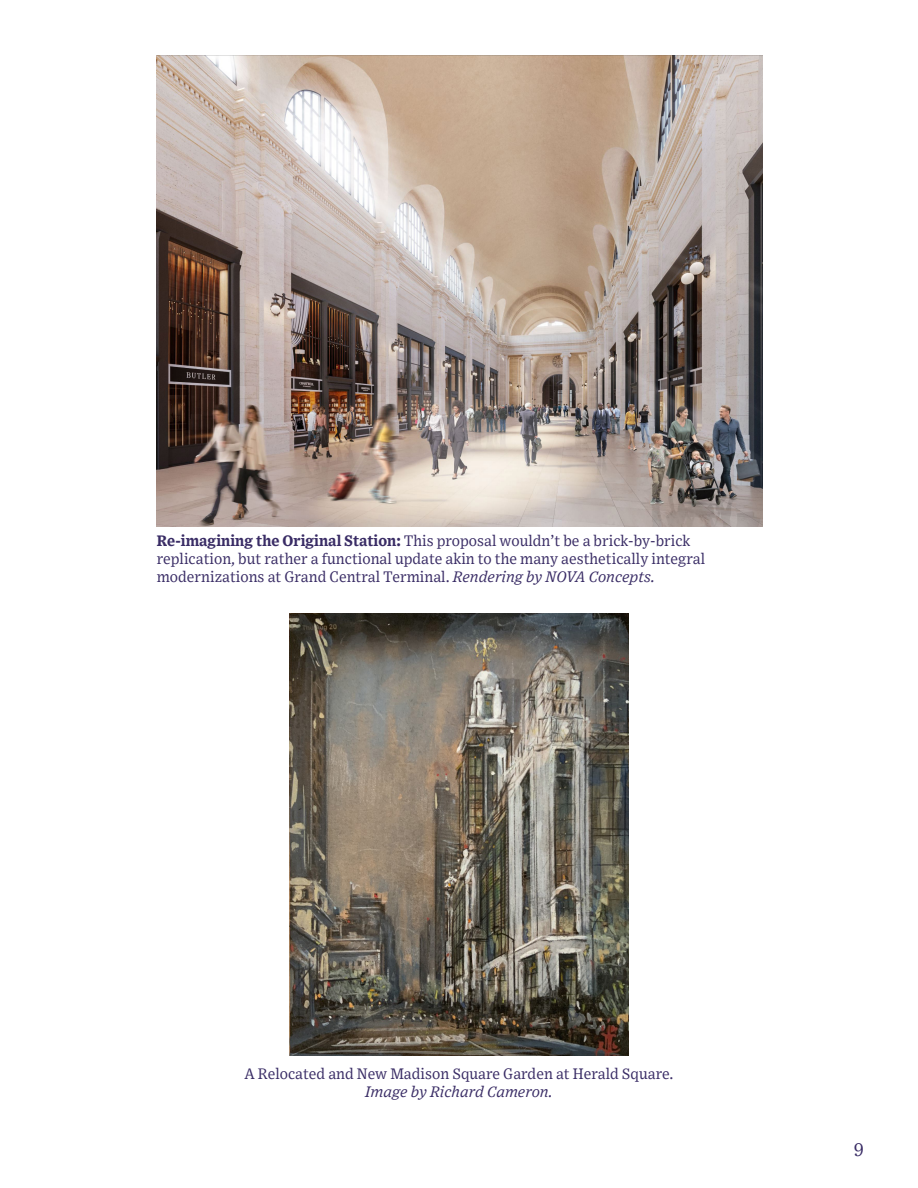
<style>
.page{position:relative;width:918px;height:1188px;background:#fff}
.page>*{position:absolute;margin:0;border:0;box-sizing:border-box;transform-origin:0 0}
.t1{font:18px "Exchange";color:#392c65}
.t2{font:15px/18px "Exchange";color:#392c65}
.t3{font:italic 15px "Exchange";color:#392c65}
.s1{font-weight:700}
.s2{font-style:italic}
</style>
<div class="page">
<img style="left:157px;top:55px;width:606px;height:472px">
<img style="left:290px;top:614px;width:338px;height:442px">
<p class="t2" style="left:157px;top:531px;width:550px"><span class="s1">Re-imagining the Original Station:</span> This proposal wouldn’t be a brick-by-brick replication, but rather a functional update akin to the many aesthetically integral modernizations at Grand Central Terminal. <span class="s2">Rendering by NOVA Concepts.</span></p>
<p class="t2" style="left:244px;top:1064px;width:431px">A Relocated and New Madison Square Garden at Herald Square.</p>
<p class="t3" style="left:365px;top:1080px;width:189px">Image by Richard Cameron.</p>
<p class="t1" style="left:854px;top:1137px;width:12px">9</p>
</div>
